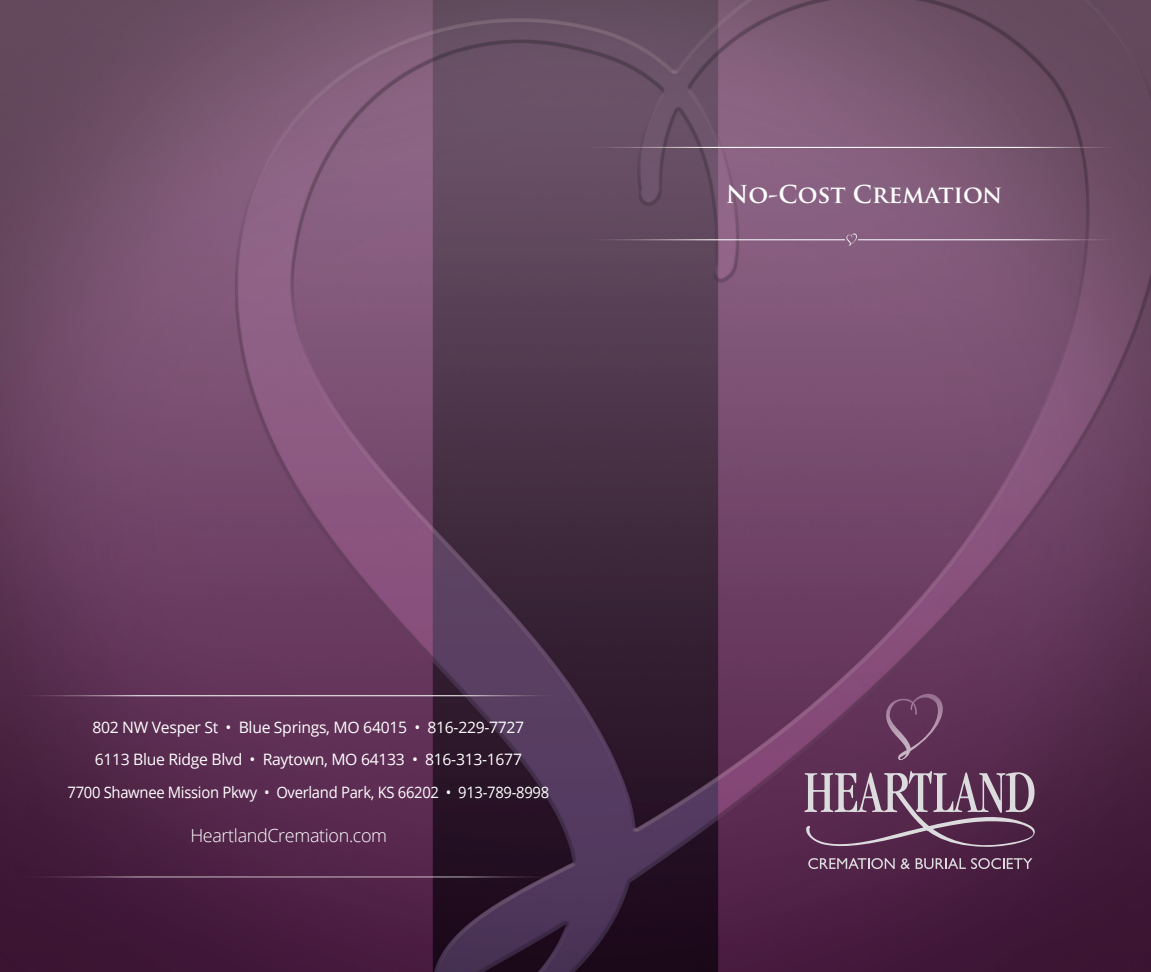
<style>
.page{position:relative;width:1151px;height:972px;background:#fff}
.page>*{position:absolute;margin:0;border:0;box-sizing:border-box;transform-origin:0 0}
.t1{font:700 24px "Trajan Pro";color:#fff}
.t2{font:300 18px "Open Sans";letter-spacing:-.02em;color:#fff}
.t3{font:15.75px/32.4px "Open Sans";letter-spacing:-.02em;color:#fff;text-align:center}
</style>
<div class="page">
<img style="left:0;top:0;width:1151px;height:971px">
<svg style="left:808px;top:857px;width:86px;height:11px"></svg>
<svg style="left:900px;top:857px;width:132px;height:11px"></svg>
<svg style="left:804px;top:770px;width:231px;height:81px;background:#74516d"></svg>
<svg style="left:883px;top:693px;width:64px;height:69px;background:#6b3e62"></svg>
<h1 class="t1" style="left:726px;top:179px;width:278px">No-Cost Cremation</h1>
<p class="t3" style="left:67px;top:710px;width:483px">802 NW Vesper St • Blue Springs, MO 64015 • 816-229-7727<br>6113 Blue Ridge Blvd • Raytown, MO 64133 • 816-313-1677<br>7700 Shawnee Mission Pkwy • Overland Park, KS 66202 • 913-789-8998</p>
<p class="t2" style="left:190px;top:823px;width:198px">HeartlandCremation.com</p>
</div>
